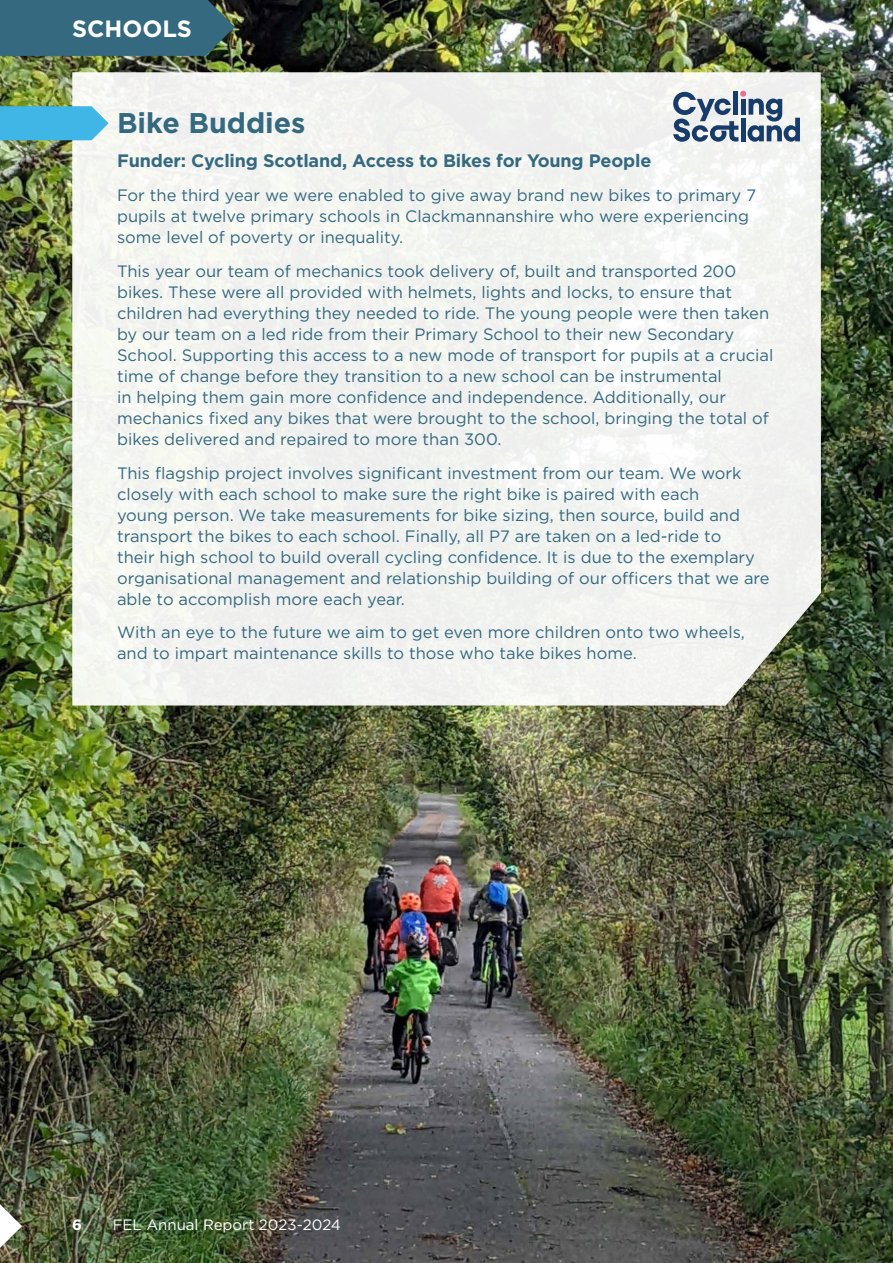
<style>
.page{position:relative;width:893px;height:1263px;background:#fff}
.page>*{position:absolute;margin:0;border:0;box-sizing:border-box;transform-origin:0 0}
.t1{font:700 28.5px "Gotham";color:#34697f}
.t2{font:700 23.55px "Gotham";color:#fff}
.t3{font:700 18px "Gotham";letter-spacing:-.01em;color:#34697f}
.t4{font:16.5px/21px "Gotham";color:#34697f}
.t5{font:15px "Gotham";color:#fff}
.t6{font:700 15px "Gotham";color:#fff}
</style>
<div class="page">
<img style="left:0;top:0;width:893px;height:1263px">
<svg style="left:72px;top:72px;width:749px;height:633px;fill:#f2f3f0"></svg>
<svg style="left:0;top:106px;width:109px;height:34px;background:#4ebbe5"></svg>
<svg style="left:0;top:0;width:235px;height:56px;background:#35677a"></svg>
<svg style="left:673px;top:91px;width:127px;height:51px"></svg>
<svg style="left:0;top:1191px;width:22px;height:70px"></svg>
<h2 class="t2" style="left:72px;top:13px;width:121px">SCHOOLS</h2>
<h1 class="t1" style="left:117px;top:104px;width:190px">Bike Buddies</h1>
<p class="t3" style="left:117px;top:149px;width:536px">Funder: Cycling Scotland, Access to Bikes for Young People</p>
<p class="t4" style="left:117px;top:184px;width:641px">For the third year we were enabled to give away brand new bikes to primary 7 pupils at twelve primary schools in Clackmannanshire who were experiencing some level of poverty or inequality.</p>
<p class="t4" style="left:117px;top:260px;width:658px">This year our team of mechanics took delivery of, built and transported 200 bikes. These were all provided with helmets, lights and locks, to ensure that children had everything they needed to ride. The young people were then taken by our team on a led ride from their Primary School to their new Secondary School. Supporting this access to a new mode of transport for pupils at a crucial time of change before they transition to a new school can be instrumental<br>in helping them gain more confidence and independence. Additionally, our mechanics fixed any bikes that were brought to the school, bringing the total of bikes delivered and repaired to more than 300.</p>
<p class="t4" style="left:117px;top:462px;width:654px">This flagship project involves significant investment from our team. We work closely with each school to make sure the right bike is paired with each<br>young person. We take measurements for bike sizing, then source, build and transport the bikes to each school. Finally, all P7 are taken on a led-ride to<br>their high school to build overall cycling confidence. It is due to the exemplary organisational management and relationship building of our officers that we are able to accomplish more each year.</p>
<p class="t4" style="left:117px;top:622px;width:629px">With an eye to the future we aim to get even more children onto two wheels, and to impart maintenance skills to those who take bikes home.</p>
<p class="t6" style="left:72px;top:1215px;width:11px">6</p>
<p class="t5" style="left:113px;top:1215px;width:230px">FEL Annual Report 2023-2024</p>
</div>
